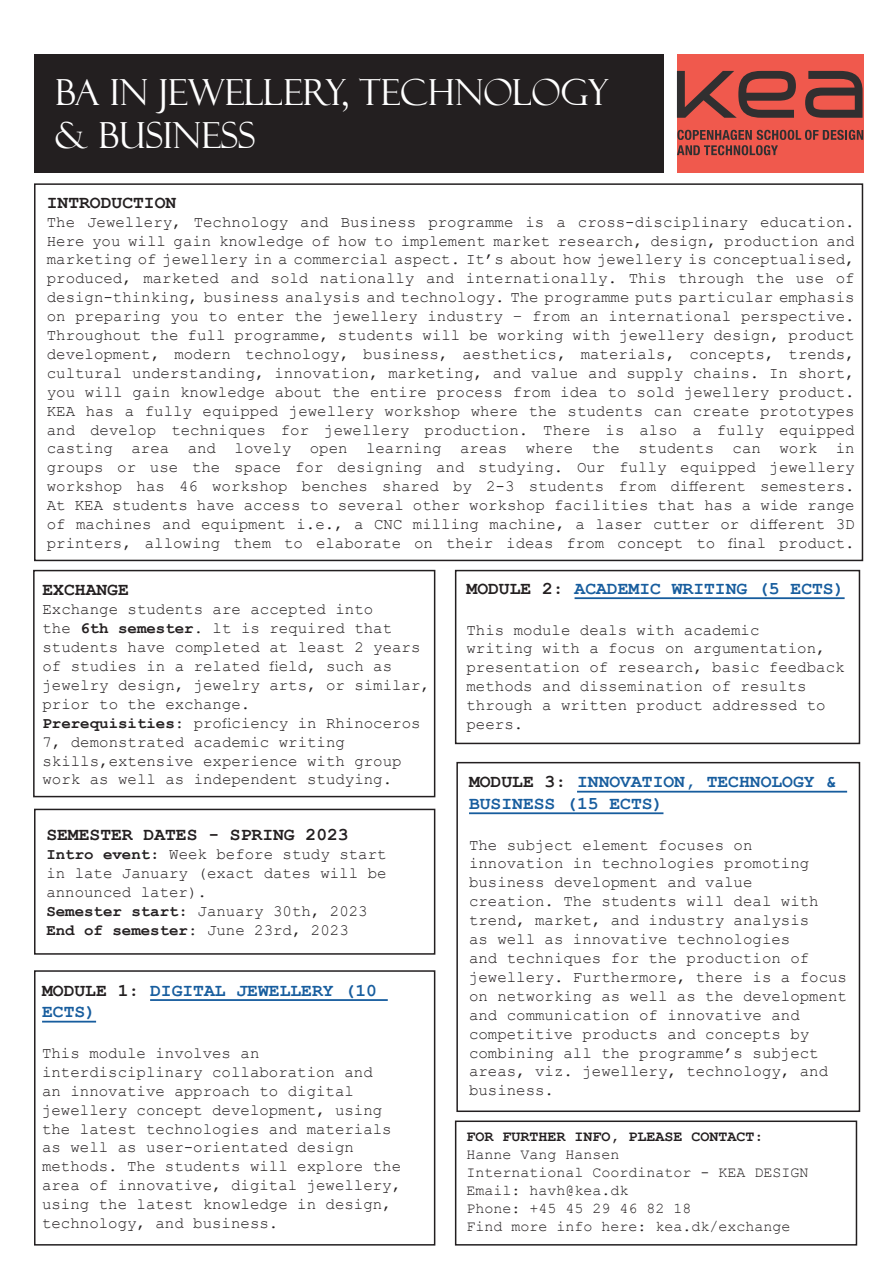
<style>
.page{position:relative;width:893px;height:1263px;background:#fff}
.page>*{position:absolute;margin:0;border:0;box-sizing:border-box;transform-origin:0 0}
.t1{font:36px/43.2px "Felix Titling";color:#fff}
.t2{font:700 18px/21.6px "Courier New";color:#175d9e}
.Lille_overskrift{font:700 18px "Courier New";color:#231f20}
.Grundtekst{font:15.75px/18.9px "Courier New";color:#231f20}
.t3{font:15px "Courier New";color:#231f20}
.t4{font:700 15px "Courier New";color:#231f20}
.s1{font-weight:700}
.s2{color:#231f20}
</style>
<div class="page">
<div style="left:677px;top:54px;width:186px;height:118px;background:#f0594d"></div>
<svg style="left:805px;top:71px;width:57px;height:47px"></svg>
<svg style="left:677px;top:71px;width:119px;height:47px"></svg>
<svg style="left:677px;top:130px;width:186px;height:25px"></svg>
<div style="left:34px;top:54px;width:629px;height:118px;background:#231f20"></div>
<div style="left:34px;top:183px;width:829px;height:378px;border:2px solid #231f20"></div>
<div style="left:33px;top:570px;width:402px;height:227px;border:2px solid #231f20"></div>
<div style="left:34px;top:809px;width:401px;height:146px;border:2px solid #231f20"></div>
<div style="left:34px;top:970px;width:401px;height:275px;border:2px solid #231f20"></div>
<hr style="left:150px;top:999px;width:238px;height:2px;background:#175d9e">
<hr style="left:42px;top:1021px;width:54px;height:1px;background:#175d9e">
<div style="left:456px;top:762px;width:404px;height:350px;border:2px solid #231f20"></div>
<hr style="left:577px;top:791px;width:270px;height:1px;background:#175d9e">
<hr style="left:469px;top:812px;width:194px;height:2px;background:#175d9e">
<div style="left:455px;top:1120px;width:402px;height:125px;border:2px solid #231f20"></div>
<div style="left:455px;top:570px;width:405px;height:174px;border:2px solid #231f20"></div>
<hr style="left:575px;top:597px;width:270px;height:2px;background:#175d9e">
<p class="t1" style="left:55px;top:71px;width:555px">BA IN JEWELLERY, TECHNOLOGY &amp; BUSINESS</p>
<p class="Lille_overskrift" style="left:47px;top:191px;width:131px">INTRODUCTION</p>
<p class="Grundtekst" style="left:47px;top:212px;width:809px;text-align:justify">The Jewellery, Technology and Business programme is a cross-disciplinary education.<br>Here you will gain knowledge of how to implement market research, design, production and marketing of jewellery in a commercial aspect. It’s about how jewellery is conceptualised, produced, marketed and sold nationally and internationally. This through the use of design-thinking, business analysis and technology. The programme puts particular emphasis on preparing you to enter the jewellery industry – from an international perspective.<br>Throughout the full programme, students will be working with jewellery design, product development, modern technology, business, aesthetics, materials, concepts, trends, cultural understanding, innovation, marketing, and value and supply chains. In short, you will gain knowledge about the entire process from idea to sold jewellery product.</p>
<p class="Grundtekst" style="left:47px;top:401px;width:809px;text-align:justify">KEA has a fully equipped jewellery workshop where the students can create prototypes and develop techniques for jewellery production. There is also a fully equipped casting area and lovely open learning areas where the students can work in groups or use the space for designing and studying. Our fully equipped jewellery workshop has 46 workshop benches shared by 2-3 students from different semesters.</p>
<p class="Grundtekst" style="left:47px;top:495px;width:809px;text-align:justify">At KEA students have access to several other workshop facilities that has a wide range of machines and equipment i.e., a CNC milling machine, a laser cutter or different 3D printers, allowing them to elaborate on their ideas from concept to final product.</p>
<p class="Lille_overskrift" style="left:43px;top:579px;width:88px">EXCHANGE</p>
<p class="Grundtekst" style="left:43px;top:599px;width:389px">Exchange students are accepted into<br>the <span class="s1">6th semester</span>. lt is required that students have completed at least 2 years of studies in a related field, such as jewelry design, jewelry arts, or similar, prior to the exchange.</p>
<p class="Grundtekst" style="left:43px;top:713px;width:380px"><span class="s1">Prerequisities</span>: proficiency in Rhinoceros 7, demonstrated academic writing skills,extensive experience with group work as well as independent studying.</p>
<p class="t2" style="left:466px;top:577px;width:380px"><span class="s2">MODULE 2:</span> ACADEMIC WRITING (5 ECTS)</p>
<p class="Grundtekst" style="left:466px;top:620px;width:380px">This module deals with academic<br>writing with a focus on argumentation, presentation of research, basic feedback methods and dissemination of results through a written product addressed to peers.</p>
<p class="t2" style="left:469px;top:770px;width:369px"><span class="s2">MODULE 3:</span> INNOVATION, TECHNOLOGY &amp;<br>BUSINESS (15 ECTS)</p>
<p class="Grundtekst" style="left:469px;top:835px;width:380px">The subject element focuses on innovation in technologies promoting business development and value<br>creation. The students will deal with trend, market, and industry analysis<br>as well as innovative technologies<br>and techniques for the production of jewellery. Furthermore, there is a focus on networking as well as the development and communication of innovative and competitive products and concepts by combining all the programme’s subject areas, viz. jewellery, technology, and business.</p>
<p class="t4" style="left:466px;top:1127px;width:299px">FOR FURTHER INFO, PLEASE CONTACT:</p>
<p class="t3" style="left:466px;top:1145px;width:154px">Hanne Vang Hansen</p>
<p class="t3" style="left:466px;top:1163px;width:344px">International Coordinator - KEA DESIGN</p>
<p class="t3" style="left:466px;top:1181px;width:163px">Email: havh@kea.dk</p>
<p class="t3" style="left:466px;top:1199px;width:227px">Phone: +45 45 29 46 82 18</p>
<p class="t3" style="left:466px;top:1217px;width:326px">Find more info here: kea.dk/exchange</p>
<p class="Lille_overskrift" style="left:46px;top:824px;width:304px">SEMESTER DATES - SPRING 2023</p>
<p class="Grundtekst" style="left:46px;top:844px;width:342px;text-align:justify"><span class="s1">Intro event:</span> Week before study start in late January (exact dates will be announced later).</p>
<p class="Grundtekst" style="left:46px;top:901px;width:323px"><span class="s1">Semester start:</span> January 30th, 2023</p>
<p class="Grundtekst" style="left:46px;top:920px;width:304px"><span class="s1">End of semester</span>: June 23rd, 2023</p>
<p class="t2" style="left:42px;top:979px;width:336px"><span class="s2">MODULE 1:</span> DIGITAL JEWELLERY (10<br>ECTS)</p>
<p class="Grundtekst" style="left:42px;top:1043px;width:361px">This module involves an interdisciplinary collaboration and<br>an innovative approach to digital jewellery concept development, using the latest technologies and materials as well as user-orientated design methods. The students will explore the area of innovative, digital jewellery, using the latest knowledge in design, technology, and business.</p>
</div>
